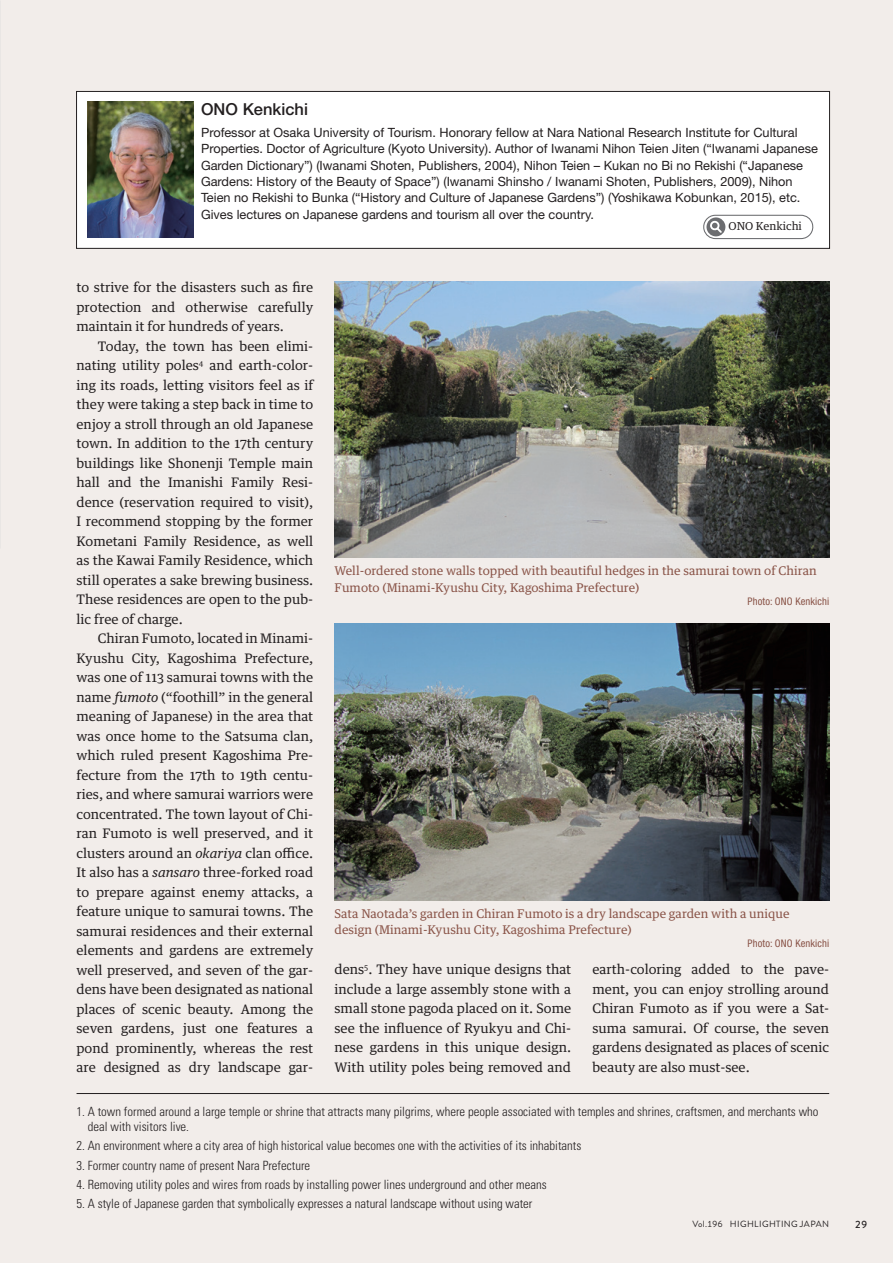
<style>
.page{position:relative;width:893px;height:1263px;background:#f2edea}
.page>*{position:absolute;margin:0;border:0;box-sizing:border-box;transform-origin:0 0}
.t1{font:500 16.5px "Helvetica Neue LT Std";color:#231f20}
.t2{font:13.2px/19.5px "Guardian Text Egyp";color:#231f20;text-align:justify}
.t3{font:12.75px/16.4px "Helvetica Neue LT Std";color:#231f20}
.t4{font:300 condensed 12.75px/15px "Univers LT Std";color:#231f20}
.t5{font:12px/16.5px "Guardian Text Egyp";color:#895347}
.t6{font:10.95px "Guardian Text Egyp";color:#231f20}
.t7{font:condensed 10.5px "Helvetica Neue LT Pro";letter-spacing:.01em;color:#895347}
.t8{font:500 10.5px "Brandon Grotesque";color:#231f20}
.t9{font:9px "Brandon Grotesque";letter-spacing:.04em;color:#231f20}
.s1{font-style:italic}
</style>
<div class="page">
<div style="left:77px;top:91px;width:752px;height:157px;background:#fff"></div>
<div style="left:76px;top:91px;width:754px;height:158px;border:1px solid #231f20"></div>
<img style="left:334px;top:281px;width:495px;height:277px">
<img style="left:334px;top:624px;width:495px;height:276px">
<svg style="left:703px;top:214px;width:111px;height:26px"></svg>
<img style="left:87px;top:101px;width:106px;height:136px">
<hr style="left:77px;top:1093px;width:752px;height:1px;background:#231f20">
<p class="t1" style="left:201px;top:99px;width:108px">ONO Kenkichi</p>
<p class="t3" style="left:201px;top:124px;width:618px">Professor at Osaka University of Tourism. Honorary fellow at Nara National Research Institute for Cultural Properties. Doctor of Agriculture (Kyoto University). Author of Iwanami Nihon Teien Jiten (“Iwanami Japanese Garden Dictionary”) (Iwanami Shoten, Publishers, 2004), Nihon Teien – Kukan no Bi no Rekishi (“Japanese Gardens: History of the Beauty of Space”) (Iwanami Shinsho / Iwanami Shoten, Publishers, 2009), Nihon Teien no Rekishi to Bunka (“History and Culture of Japanese Gardens”) (Yoshikawa Kobunkan, 2015), etc.<br>Gives lectures on Japanese gardens and tourism all over the country.</p>
<p class="t6" style="left:729px;top:217px;width:75px">ONO Kenkichi</p>
<p class="t2" style="left:77px;top:276px;width:238px">to strive for the disasters such as fire protection and otherwise carefully maintain it for hundreds of years.</p>
<p class="t2" style="left:77px;top:335px;width:238px;text-indent:21px">Today, the town has been elimi&shy;nating utility poles<sup>4</sup> and earth-color&shy;ing its roads, letting visitors feel as if they were taking a step back in time to enjoy a stroll through an old Japanese town. In addition to the 17th century buildings like Shonenji Temple main hall and the Imanishi Family Resi&shy;dence (reservation required to visit), I recommend stopping by the former Kometani Family Residence, as well as the Kawai Family Residence, which still operates a sake brewing business.<br>These residences are open to the pub&shy;lic free of charge.</p>
<p class="t2" style="left:77px;top:627px;width:238px;text-indent:21px">Chiran Fumoto, located in Minami-Kyushu City, Kagoshima Prefecture, was one of 113 samurai towns with the name <span class="s1">fumoto</span> (“foothill” in the general meaning of Japanese) in the area that was once home to the Satsuma clan, which ruled present Kagoshima Pre&shy;fecture from the 17th to 19th centu&shy;ries, and where samurai warriors were concentrated. The town layout of Chi&shy;ran Fumoto is well preserved, and it clusters around an <span class="s1">okariya</span> clan office.<br>It also has a <span class="s1">sansaro</span> three-forked road to prepare against enemy attacks, a feature unique to samurai towns. The samurai residences and their external elements and gardens are extremely well preserved, and seven of the gar&shy;dens have been designated as national places of scenic beauty. Among the seven gardens, just one features a pond prominently, whereas the rest are designed as dry landscape gar-</p>
<p class="t5" style="left:334px;top:562px;width:484px">Well-ordered stone walls topped with beautiful hedges in the samurai town of Chiran<br>Fumoto (Minami-Kyushu City, Kagoshima Prefecture)</p>
<p class="t7" style="left:748px;top:595px;width:83px">Photo: ONO Kenkichi</p>
<p class="t5" style="left:334px;top:904px;width:457px">Sata Naotada’s garden in Chiran Fumoto is a dry landscape garden with a unique design (Minami-Kyushu City, Kagoshima Prefecture)</p>
<p class="t7" style="left:748px;top:938px;width:83px">Photo: ONO Kenkichi</p>
<p class="t2" style="left:334px;top:958px;width:238px">dens<sup>5</sup>. They have unique designs that include a large assembly stone with a small stone pagoda placed on it. Some see the influence of Ryukyu and Chi&shy;nese gardens in this unique design.<br>With utility poles being removed and</p>
<p class="t2" style="left:592px;top:958px;width:238px">earth-coloring added to the pave&shy;ment, you can enjoy strolling around Chiran Fumoto as if you were a Sat&shy;suma samurai. Of course, the seven gardens designated as places of scenic beauty are also must-see.</p>
<p class="t4" style="left:88px;top:1104px;width:732px;text-indent:-11px">1. A town formed around a large temple or shrine that attracts many pilgrims, where people associated with temples and shrines, craftsmen, and merchants who deal with visitors live.</p>
<p class="t4" style="left:77px;top:1138px;width:506px">2. An environment where a city area of high historical value becomes one with the activities of its inhabitants</p>
<p class="t4" style="left:77px;top:1158px;width:235px">3. Former country name of present Nara Prefecture</p>
<p class="t4" style="left:77px;top:1177px;width:472px">4. Removing utility poles and wires from roads by installing power lines underground and other means</p>
<p class="t4" style="left:77px;top:1196px;width:457px">5. A style of Japanese garden that symbolically expresses a natural landscape without using water</p>
<p class="t9" style="left:693px;top:1218px;width:138px">Vol.196 HIGHLIGHTING JAPAN</p>
<p class="t8" style="left:855px;top:1217px;width:14px">29</p>
</div>
